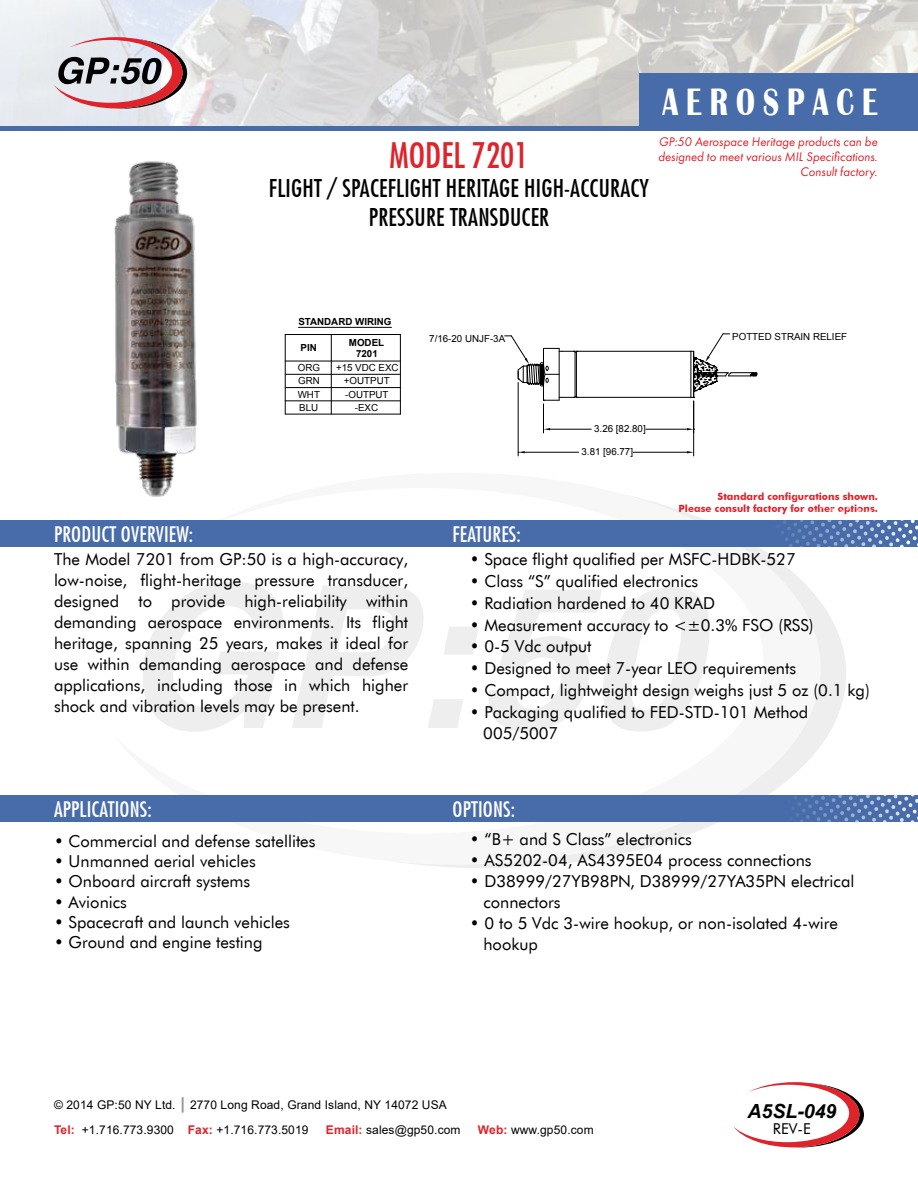
<style>
.page{position:relative;width:918px;height:1188px;background:#fff}
.page>*{position:absolute;margin:0;border:0;box-sizing:border-box;transform-origin:0 0}
.t1{font:700 39.3px "Britannic";letter-spacing:.28em;color:#fff;scale:.74 1}
.t2{font:500 condensed 34.5px "Futura";color:#de232b}
.t3{font:500 condensed 24px/28.8px "Futura";letter-spacing:.01em;color:#000;text-align:center}
.t4{font:500 condensed 21px "Futura";letter-spacing:.01em;color:#fff}
.t5{font:italic 700 19.5px "Arial";color:#000}
.t6{font:16.5px/21px "Futura BT";color:#000}
.t7{font:15px "Futura BT";color:#000}
.t8{font:italic 13.05px/15px "Futura PT";color:#de232b;text-align:right}
.t9{font:12px/25.5px "Arial";letter-spacing:.01em;color:#000}
.t10{font:700 10.05px/12px "Futura BT";color:#de232b;text-align:right}
.t11{font:9.75px/13.2px "Arial";color:#000;text-align:justify}
.t12{font:700 9.75px/11.1px "Arial";color:#000;text-align:center}
.s1{font-weight:700;font-style:italic;font-size:16.5px;color:#939598}
.s2{font-weight:700;color:#de232b}
</style>
<div class="page">
<svg style="left:401px;top:496px;width:445px;height:372px"></svg>
<svg style="left:143px;top:582px;width:141px;height:150px"></svg>
<svg style="left:486px;top:584px;width:226px;height:152px"></svg>
<svg style="left:292px;top:573px;width:186px;height:155px"></svg>
<img style="left:0;top:0;width:918px;height:126px">
<hr style="left:298px;top:327px;width:94px;height:1px;background:#000">
<hr style="left:285px;top:334px;width:115px;height:1px;background:#000">
<hr style="left:285px;top:414px;width:115px;height:1px;background:#000">
<hr style="left:285px;top:400px;width:115px;height:1px;background:#000">
<hr style="left:285px;top:387px;width:115px;height:1px;background:#000">
<hr style="left:285px;top:374px;width:115px;height:1px;background:#000">
<hr style="left:285px;top:361px;width:115px;height:1px;background:#000">
<hr style="left:285px;top:335px;width:1px;height:79px;background:#000">
<hr style="left:331px;top:335px;width:1px;height:79px;background:#000">
<hr style="left:400px;top:335px;width:1px;height:79px;background:#000">
<hr style="left:576px;top:351px;width:115px;height:1px;background:#000">
<hr style="left:576px;top:397px;width:115px;height:1px;background:#000">
<hr style="left:543px;top:348px;width:1px;height:52px;background:#000">
<hr style="left:559px;top:348px;width:1px;height:52px;background:#000">
<hr style="left:575px;top:351px;width:1px;height:46px;background:#000">
<hr style="left:576px;top:351px;width:1px;height:46px;background:#000">
<hr style="left:550px;top:429px;width:41px;height:1px;background:#000">
<hr style="left:646px;top:429px;width:41px;height:1px;background:#000">
<svg style="left:543px;top:396px;width:35px;height:37px"></svg>
<svg style="left:687px;top:428px;width:8px;height:2px"></svg>
<hr style="left:690px;top:351px;width:1px;height:46px;background:#000">
<hr style="left:693px;top:401px;width:1px;height:55px;background:#000">
<hr style="left:518px;top:382px;width:1px;height:74px;background:#000">
<hr style="left:633px;top:452px;width:54px;height:1px;background:#000">
<hr style="left:525px;top:452px;width:54px;height:1px;background:#000">
<svg style="left:687px;top:451px;width:7px;height:2px"></svg>
<svg style="left:505px;top:335px;width:73px;height:53px"></svg>
<svg style="left:518px;top:451px;width:7px;height:2px"></svg>
<svg style="left:691px;top:333px;width:66px;height:65px"></svg>
<svg style="left:54px;top:37px;width:133px;height:72px;background:#c0a8ad"></svg>
<div style="left:0;top:795px;width:918px;height:27px;background:#486caa"></div>
<svg style="left:733px;top:1082px;width:131px;height:66px"></svg>
<div style="left:0;top:126px;width:918px;height:5px;background:#486caa"></div>
<div style="left:0;top:520px;width:918px;height:27px;background:#486caa"></div>
<img style="left:114px;top:161px;width:83px;height:336px">
<svg style="left:746px;top:753px;width:172px;height:115px"></svg>
<div style="left:639px;top:73px;width:279px;height:53px;background:#486caa"></div>
<svg style="left:746px;top:496px;width:172px;height:110px"></svg>
<p class="t4" style="left:54px;top:522px;width:141px">PRODUCT OVERVIEW:</p>
<h2 class="t2" style="left:390px;top:134px;width:141px">MODEL 7201</h2>
<h3 class="t3" style="left:269px;top:174px;width:382px">FLIGHT / SPACEFLIGHT HERITAGE HIGH-ACCURACY<br>PRESSURE TRANSDUCER</h3>
<h1 class="t1" style="left:662px;top:80px;width:292px">AEROSPACE</h1>
<p class="t8" style="left:658px;top:134px;width:221px">GP:50 Aerospace Heritage products can be designed to meet various MIL Specifications.<br>Consult factory.</p>
<p class="t12" style="left:298px;top:317px;width:95px">STANDARD WIRING</p>
<p class="t12" style="left:301px;top:342px;width:18px">PIN</p>
<p class="t11" style="left:298px;top:361px;width:24px">ORG GRN WHT BLU</p>
<p class="t12" style="left:349px;top:337px;width:37px">MODEL<br>7201</p>
<p class="t11" style="left:336px;top:361px;width:64px;text-align:center">+15 VDC EXC +OUTPUT -OUTPUT -EXC</p>
<p class="t11" style="left:429px;top:332px;width:77px">7/16-20 UNJF-3A</p>
<p class="t4" style="left:453px;top:522px;width:70px">FEATURES:</p>
<p class="t11" style="left:594px;top:422px;width:53px">3.26 [82.80]</p>
<p class="t11" style="left:582px;top:445px;width:53px">3.81 [96.77]</p>
<p class="t11" style="left:732px;top:330px;width:116px">POTTED STRAIN RELIEF</p>
<p class="t10" style="left:679px;top:490px;width:201px">Standard configurations shown.<br>Please consult factory for other options.</p>
<p class="t6" style="left:54px;top:549px;width:356px;text-align:justify">The Model 7201 from GP:50 is a high-accuracy, low-noise, flight-heritage pressure transducer, designed to provide high-reliability within demanding aerospace environments. Its flight heritage, spanning 25 years, makes it ideal for use within demanding aerospace and defense applications, including those in which higher shock and vibration levels may be present.</p>
<p class="t6" style="left:470px;top:549px;width:327px">• Space flight qualified per MSFC-HDBK-527</p>
<p class="t6" style="left:470px;top:571px;width:230px">• Class “S” qualified electronics</p>
<p class="t6" style="left:470px;top:592px;width:247px">• Radiation hardened to 40 KRAD</p>
<p class="t6" style="left:470px;top:614px;width:345px">• Measurement accuracy to &lt;±0.3% FSO (RSS)</p>
<p class="t6" style="left:470px;top:636px;width:123px">• 0-5 Vdc output</p>
<p class="t6" style="left:470px;top:658px;width:328px">• Designed to meet 7-year LEO requirements</p>
<p class="t6" style="left:470px;top:679px;width:402px">• Compact, lightweight design weighs just 5 oz (0.1 kg)</p>
<p class="t6" style="left:483px;top:701px;width:327px;line-height:21.8px;text-indent:-13px">• Packaging qualified to FED-STD-101 Method<br>005/5007</p>
<p class="t4" style="left:54px;top:797px;width:99px">APPLICATIONS:</p>
<p class="t6" style="left:54px;top:830px;width:263px">• Commercial and defense satellites</p>
<p class="t6" style="left:54px;top:851px;width:203px">• Unmanned aerial vehicles</p>
<p class="t6" style="left:54px;top:871px;width:198px">• Onboard aircraft systems</p>
<p class="t6" style="left:54px;top:891px;width:75px">• Avionics</p>
<p class="t6" style="left:54px;top:911px;width:237px">• Spacecraft and launch vehicles</p>
<p class="t6" style="left:54px;top:932px;width:210px">• Ground and engine testing</p>
<p class="t4" style="left:453px;top:797px;width:64px">OPTIONS:</p>
<p class="t6" style="left:470px;top:828px;width:223px">• “B+ and S Class” electronics</p>
<p class="t6" style="left:470px;top:849px;width:343px">• AS5202-04, AS4395E04 process connections</p>
<p class="t6" style="left:483px;top:870px;width:372px;text-indent:-13px">• D38999/27YB98PN, D38999/27YA35PN electrical connectors</p>
<p class="t6" style="left:483px;top:912px;width:356px;text-indent:-13px">• 0 to 5 Vdc 3-wire hookup, or non-isolated 4-wire hookup</p>
<p class="t9" style="left:54px;top:1091px;width:394px">© 2014 GP:50 NY Ltd. <span class="s1">|</span> 2770 Long Road, Grand Island, NY 14072 USA<br><span class="s2">Tel:</span> +1.716.773.9300 <span class="s2">Fax:</span> +1.716.773.5019</p>
<p class="t9" style="left:326px;top:1117px;width:136px"><span class="s2">Email:</span> sales@gp50.com</p>
<p class="t9" style="left:478px;top:1117px;width:117px"><span class="s2">Web:</span> www.gp50.com</p>
<p class="t5" style="left:748px;top:1098px;width:90px">A5SL-049</p>
<p class="t7" style="left:773px;top:1120px;width:39px">REV-E</p>
</div>
